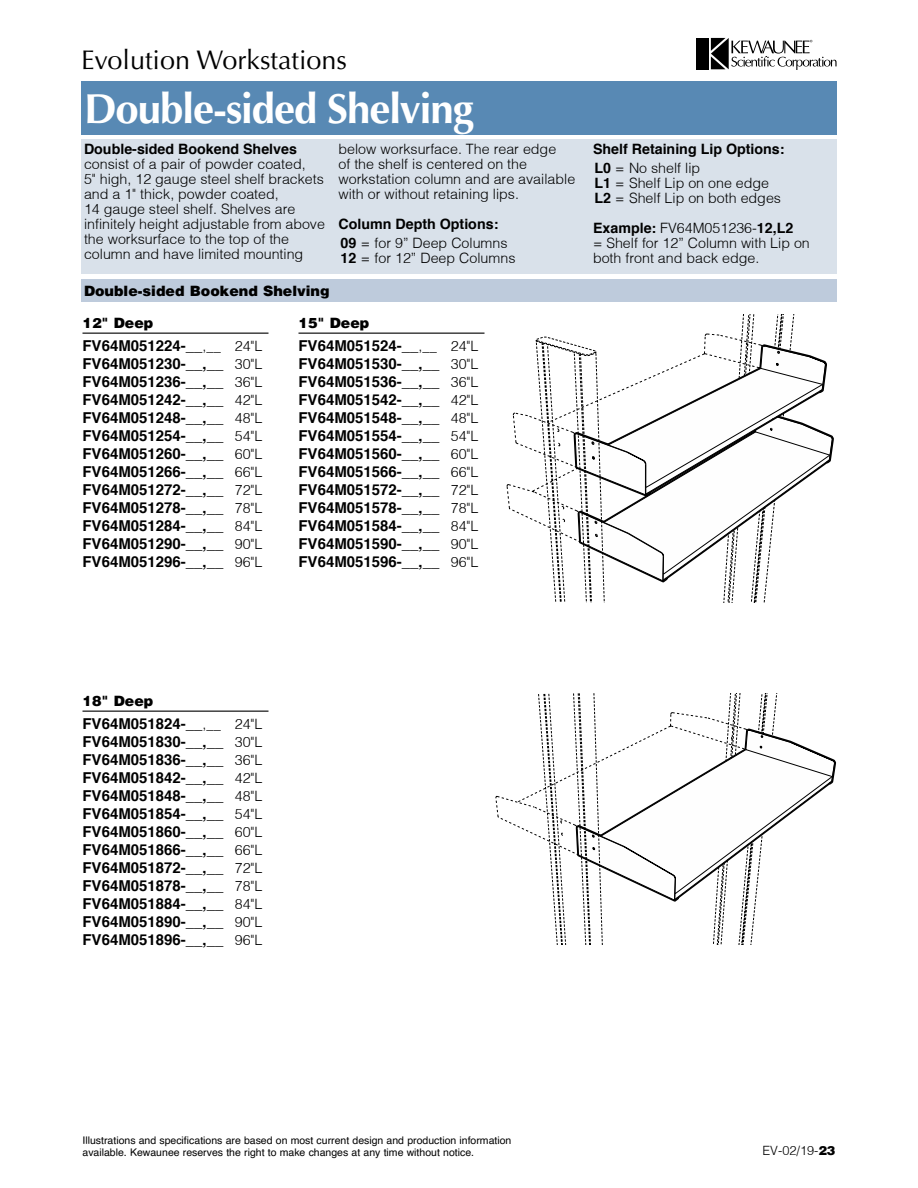
<style>
.page{position:relative;width:918px;height:1188px;background:#fff}
.page>*{position:absolute;margin:0;border:0;box-sizing:border-box;transform-origin:0 0}
.Page_Heading{font:700 42px "Optima LT Std";letter-spacing:-.025em;color:#fff}
.t1{font:27px "Optima LT Std";color:#000}
.Part_Numbers_with_Box{font:700 15px "Helvetica";color:#000}
.Spec_Text{font:300 14.25px/15px "Helvetica";color:#000}
.t2{font:900 14.25px "Helvetica";color:#000}
.Spec_Text-2{font:700 14.25px "Helvetica";color:#000}
.t3{font:300 12.75px "Helvetica";color:#000}
.t4{font:10.5px/12.6px "Helvetica";color:#000}
.s1{font-weight:700}
.s2{font-weight:300;font-size:14.25px}
.s3{font-weight:900}
</style>
<div class="page">
<div style="left:696px;top:38px;width:13px;height:31px;background:#000"></div>
<svg style="left:711px;top:38px;width:126px;height:32px"></svg>
<div style="left:81px;top:81px;width:756px;height:54px;background:#5889b4"></div>
<div style="left:81px;top:279px;width:756px;height:23px;background:#becbdc"></div>
<div style="left:81px;top:140px;width:756px;height:134px;background:#d9e1ea"></div>
<hr style="left:82px;top:333px;width:186px;height:1px;background:#000">
<hr style="left:82px;top:711px;width:186px;height:1px;background:#000">
<hr style="left:298px;top:333px;width:186px;height:1px;background:#000">
<svg style="left:536px;top:315px;width:297px;height:288px"></svg>
<svg style="left:495px;top:693px;width:340px;height:252px"></svg>
<h2 class="t1" style="left:81px;top:44px;width:268px">Evolution Workstations</h2>
<p class="Page_Heading" style="left:84px;top:85px;width:391px">Double-sided Shelving</p>
<p class="Spec_Text" style="left:84px;top:141px;width:243px"><span class="s1">Double-sided Bookend Shelves </span>consist of a pair of powder coated,<br>5" high, 12 gauge steel shelf brackets and a 1" thick, powder coated,<br>14 gauge steel shelf. Shelves are infinitely height adjustable from above the worksurface to the top of the column and have limited mounting</p>
<p class="Spec_Text" style="left:339px;top:141px;width:238px">below worksurface. The rear edge<br>of the shelf is centered on the workstation column and are available with or without retaining lips.</p>
<p class="Spec_Text-2" style="left:339px;top:212px;width:161px">Column Depth Options:</p>
<p class="Spec_Text" style="left:341px;top:236px;width:168px"><span class="s1">09</span> = for 9” Deep Columns</p>
<p class="Spec_Text" style="left:341px;top:251px;width:176px"><span class="s1">12</span> = for 12” Deep Columns</p>
<p class="t2" style="left:84px;top:282px;width:247px">Double-sided Bookend Shelving</p>
<p class="t2" style="left:82px;top:314px;width:72px">12" Deep</p>
<p class="Part_Numbers_with_Box" style="left:82px;top:333px;width:182px">FV64M051224-__<span class="s2">,__ 24"L</span></p>
<p class="Part_Numbers_with_Box" style="left:82px;top:351px;width:182px">FV64M051230-__,__ <span class="s2">30"L</span></p>
<p class="Part_Numbers_with_Box" style="left:82px;top:369px;width:182px">FV64M051236-__,__ <span class="s2">36"L</span></p>
<p class="Part_Numbers_with_Box" style="left:82px;top:387px;width:182px">FV64M051242-__,__ <span class="s2">42"L</span></p>
<p class="Part_Numbers_with_Box" style="left:82px;top:405px;width:182px">FV64M051248-__,__ <span class="s2">48"L</span></p>
<p class="Part_Numbers_with_Box" style="left:82px;top:423px;width:182px">FV64M051254-__,__ <span class="s2">54"L</span></p>
<p class="Part_Numbers_with_Box" style="left:82px;top:441px;width:181px">FV64M051260-__,__ <span class="s2">60"L</span></p>
<p class="Part_Numbers_with_Box" style="left:82px;top:459px;width:182px">FV64M051266-__,__ <span class="s2">66"L</span></p>
<p class="Part_Numbers_with_Box" style="left:82px;top:477px;width:182px">FV64M051272-__,__ <span class="s2">72"L</span></p>
<p class="Part_Numbers_with_Box" style="left:82px;top:495px;width:182px">FV64M051278-__,__ <span class="s2">78"L</span></p>
<p class="Part_Numbers_with_Box" style="left:82px;top:513px;width:182px">FV64M051284-__,__ <span class="s2">84"L</span></p>
<p class="Part_Numbers_with_Box" style="left:82px;top:531px;width:182px">FV64M051290-__,__ <span class="s2">90"L</span></p>
<p class="Part_Numbers_with_Box" style="left:82px;top:549px;width:182px">FV64M051296-__,__ <span class="s2">96"L</span></p>
<p class="t2" style="left:298px;top:314px;width:72px">15" Deep</p>
<p class="Part_Numbers_with_Box" style="left:298px;top:333px;width:182px">FV64M051524-__<span class="s2">,__ 24"L</span></p>
<p class="Part_Numbers_with_Box" style="left:298px;top:351px;width:181px">FV64M051530-__,__ <span class="s2">30"L</span></p>
<p class="Part_Numbers_with_Box" style="left:298px;top:369px;width:181px">FV64M051536-__,__ <span class="s2">36"L</span></p>
<p class="Part_Numbers_with_Box" style="left:298px;top:387px;width:181px">FV64M051542-__,__ <span class="s2">42"L</span></p>
<p class="Part_Numbers_with_Box" style="left:298px;top:405px;width:181px">FV64M051548-__,__ <span class="s2">48"L</span></p>
<p class="Part_Numbers_with_Box" style="left:298px;top:423px;width:181px">FV64M051554-__,__ <span class="s2">54"L</span></p>
<p class="Part_Numbers_with_Box" style="left:298px;top:441px;width:181px">FV64M051560-__,__ <span class="s2">60"L</span></p>
<p class="Part_Numbers_with_Box" style="left:298px;top:459px;width:181px">FV64M051566-__,__ <span class="s2">66"L</span></p>
<p class="Part_Numbers_with_Box" style="left:298px;top:477px;width:181px">FV64M051572-__,__ <span class="s2">72"L</span></p>
<p class="Part_Numbers_with_Box" style="left:298px;top:495px;width:181px">FV64M051578-__,__ <span class="s2">78"L</span></p>
<p class="Part_Numbers_with_Box" style="left:298px;top:513px;width:181px">FV64M051584-__,__ <span class="s2">84"L</span></p>
<p class="Part_Numbers_with_Box" style="left:298px;top:531px;width:181px">FV64M051590-__,__ <span class="s2">90"L</span></p>
<p class="Part_Numbers_with_Box" style="left:298px;top:549px;width:181px">FV64M051596-__,__ <span class="s2">96"L</span></p>
<p class="Spec_Text-2" style="left:593px;top:137px;width:193px">Shelf Retaining Lip Options:</p>
<p class="Spec_Text" style="left:594px;top:161px;width:107px"><span class="s1">L0</span> = No shelf lip</p>
<p class="Spec_Text" style="left:594px;top:176px;width:176px"><span class="s1">L1</span> = Shelf Lip on one edge</p>
<p class="Spec_Text" style="left:593px;top:183px;width:202px;line-height:30px"><span class="s1">L2</span> = Shelf Lip on both edges<br><span class="s1">Example:</span> FV64M051236-<span class="s1">12,L2</span></p>
<p class="Spec_Text" style="left:593px;top:236px;width:218px">= Shelf for 12” Column with Lip on</p>
<p class="Spec_Text" style="left:593px;top:251px;width:168px">both front and back edge.</p>
<p class="t2" style="left:82px;top:692px;width:72px">18" Deep</p>
<p class="Part_Numbers_with_Box" style="left:82px;top:711px;width:182px">FV64M051824-__<span class="s2">,__ 24"L</span></p>
<p class="Part_Numbers_with_Box" style="left:82px;top:729px;width:182px">FV64M051830-__,__ <span class="s2">30"L</span></p>
<p class="Part_Numbers_with_Box" style="left:82px;top:747px;width:182px">FV64M051836-__,__ <span class="s2">36"L</span></p>
<p class="Part_Numbers_with_Box" style="left:82px;top:765px;width:182px">FV64M051842-__,__ <span class="s2">42"L</span></p>
<p class="Part_Numbers_with_Box" style="left:82px;top:783px;width:182px">FV64M051848-__,__ <span class="s2">48"L</span></p>
<p class="Part_Numbers_with_Box" style="left:82px;top:801px;width:182px">FV64M051854-__,__ <span class="s2">54"L</span></p>
<p class="Part_Numbers_with_Box" style="left:82px;top:819px;width:181px">FV64M051860-__,__ <span class="s2">60"L</span></p>
<p class="Part_Numbers_with_Box" style="left:82px;top:837px;width:182px">FV64M051866-__,__ <span class="s2">66"L</span></p>
<p class="Part_Numbers_with_Box" style="left:82px;top:855px;width:182px">FV64M051872-__,__ <span class="s2">72"L</span></p>
<p class="Part_Numbers_with_Box" style="left:82px;top:873px;width:182px">FV64M051878-__,__ <span class="s2">78"L</span></p>
<p class="Part_Numbers_with_Box" style="left:82px;top:891px;width:182px">FV64M051884-__,__ <span class="s2">84"L</span></p>
<p class="Part_Numbers_with_Box" style="left:82px;top:909px;width:182px">FV64M051890-__,__ <span class="s2">90"L</span></p>
<p class="Part_Numbers_with_Box" style="left:82px;top:927px;width:182px">FV64M051896-__,__ <span class="s2">96"L</span></p>
<p class="t4" style="left:82px;top:1134px;width:430px">Illustrations and specifications are based on most current design and production information available. Kewaunee reserves the right to make changes at any time without notice.</p>
<p class="t3" style="left:763px;top:1142px;width:74px">EV-02/19-<span class="s3">23</span></p>
</div>
